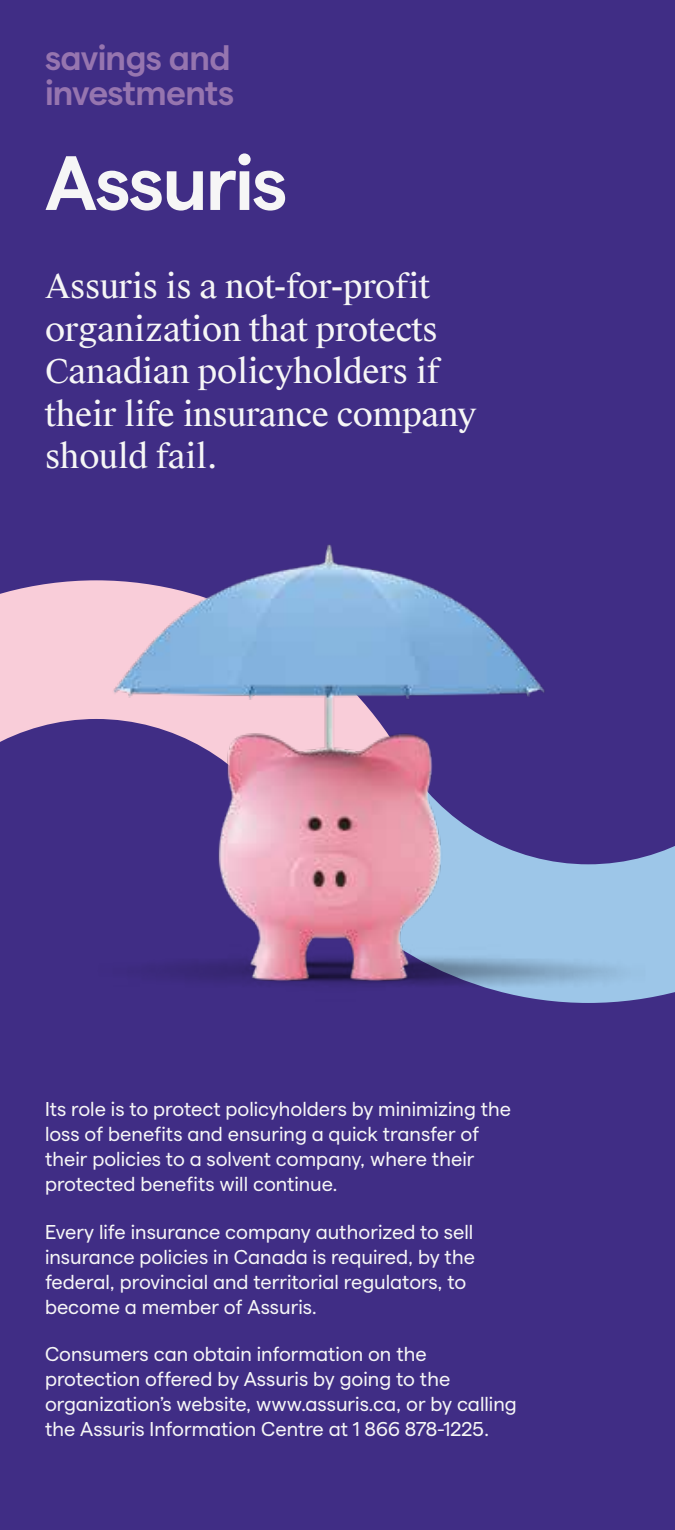
<style>
.page{position:relative;width:675px;height:1530px;background:#402d85}
.page>*{position:absolute;margin:0;border:0;box-sizing:border-box;transform-origin:0 0}
.t1{font:600 76.75px "Matter";letter-spacing:-.025em;color:#f6f6f6}
.t2{font:600 35px/35px "Matter";letter-spacing:-.02em;color:#9675af}
.t3{font:32.5px/42.5px "Suisse Works";letter-spacing:-.01em;color:#f6f6f6}
.t4{font:20px/25px "Matter";color:#f6f6f6}
</style>
<div class="page">
<img style="left:0;top:544px;width:675px;height:459px">
<h2 class="t2" style="left:45px;top:37px;width:191px">savings and investments</h2>
<h1 class="t1" style="left:45px;top:126px;width:244px">Assuris</h1>
<h3 class="t3" style="left:45px;top:266px;width:433px">Assuris is a not-for-profit organization that protects<br>Canadian policyholders if their life insurance company should fail.</h3>
<p class="t4" style="left:45px;top:1095px;width:468px">Its role is to protect policyholders by minimizing the loss of benefits and ensuring a quick transfer of their policies to a solvent company, where their protected benefits will continue.</p>
<p class="t4" style="left:45px;top:1218px;width:432px">Every life insurance company authorized to sell insurance policies in Canada is required, by the federal, provincial and territorial regulators, to become a member of Assuris.</p>
<p class="t4" style="left:45px;top:1340px;width:473px">Consumers can obtain information on the protection offered by Assuris by going to the organization’s website, www.assuris.ca, or by calling the Assuris Information Centre at 1 866 878-1225.</p>
</div>
